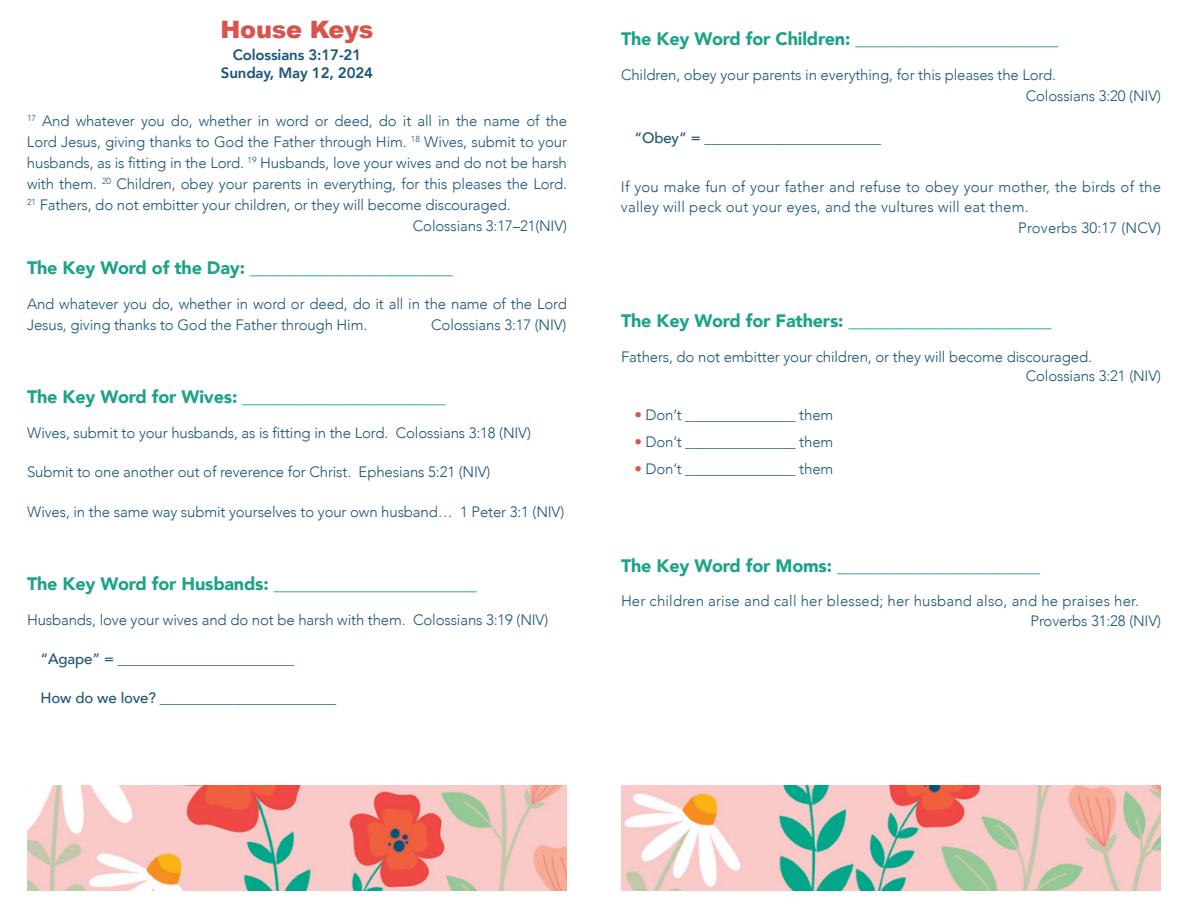
<style>
.page{position:relative;width:1188px;height:918px;background:#fff}
.page>*{position:absolute;margin:0;border:0;box-sizing:border-box;transform-origin:0 0}
.t1{font:900 24px "Arial";letter-spacing:-.01em;color:#d8534b}
.t2{font:900 18px "Avenir";letter-spacing:-.01em;color:#1ba288}
.t3{font:300 15px/21px "Avenir";letter-spacing:-.01em;color:#1a5479;text-align:justify}
.t4{font:300 15px/19.5px "Avenir";letter-spacing:.01em;color:#1a5479}
.t5{font:500 15px "Avenir";letter-spacing:-.01em;color:#1a5479}
.t6{font:800 15px "Avenir";letter-spacing:-.01em;color:#1a5479}
.s1{color:#d8534b}
</style>
<div class="page">
<img style="left:27px;top:785px;width:540px;height:106px">
<img style="left:621px;top:785px;width:540px;height:106px">
<p class="t1" style="left:220px;top:12px;width:155px">House Keys</p>
<p class="t6" style="left:233px;top:43px;width:130px">Colossians 3:17-21</p>
<p class="t6" style="left:221px;top:61px;width:154px">Sunday, May 12, 2024</p>
<p class="t3" style="left:27px;top:111px;width:542px"><sup>17</sup> And whatever you do, whether in word or deed, do it all in the name of the Lord Jesus, giving thanks to God the Father through Him. <sup>18</sup> Wives, submit to your husbands, as is fitting in the Lord. <sup>19</sup> Husbands, love your wives and do not be harsh with them. <sup>20</sup> Children, obey your parents in everything, for this pleases the Lord.<br><sup>21</sup> Fathers, do not embitter your children, or they will become discouraged.</p>
<p class="t3" style="left:413px;top:216px;width:156px">Colossians 3:17–21(NIV)</p>
<p class="t2" style="left:27px;top:253px;width:428px">The Key Word of the Day: _______________________</p>
<p class="t3" style="left:27px;top:293px;width:541px">And whatever you do, whether in word or deed, do it all in the name of the Lord<br>Jesus, giving thanks to God the Father through Him.</p>
<p class="t3" style="left:431px;top:314px;width:137px">Colossians 3:17 (NIV)</p>
<p class="t2" style="left:27px;top:381px;width:420px">The Key Word for Wives: _______________________</p>
<p class="t3" style="left:27px;top:422px;width:505px">Wives, submit to your husbands, as is fitting in the Lord. Colossians 3:18 (NIV)</p>
<p class="t3" style="left:27px;top:461px;width:465px">Submit to one another out of reverence for Christ. Ephesians 5:21 (NIV)</p>
<p class="t3" style="left:27px;top:501px;width:539px">Wives, in the same way submit yourselves to your own husband… 1 Peter 3:1 (NIV)</p>
<p class="t2" style="left:27px;top:569px;width:451px">The Key Word for Husbands: _______________________</p>
<p class="t3" style="left:27px;top:609px;width:523px">Husbands, love your wives and do not be harsh with them. Colossians 3:19 (NIV)</p>
<p class="t5" style="left:40px;top:646px;width:255px">“Agape” = ________________________</p>
<p class="t5" style="left:40px;top:685px;width:297px">How do we love? ________________________</p>
<p class="t2" style="left:621px;top:23px;width:439px">The Key Word for Children: _______________________</p>
<p class="t3" style="left:621px;top:64px;width:437px">Children, obey your parents in everything, for this pleases the Lord.</p>
<p class="t3" style="left:1026px;top:85px;width:137px">Colossians 3:20 (NIV)</p>
<p class="t5" style="left:634px;top:124px;width:248px">“Obey” = ________________________</p>
<p class="t4" style="left:621px;top:177px;width:542px">If you make fun of your father and refuse to obey your mother, the birds of the valley will peck out your eyes, and the vultures will eat them.</p>
<p class="t4" style="left:1018px;top:218px;width:144px">Proverbs 30:17 (NCV)</p>
<p class="t2" style="left:621px;top:306px;width:432px">The Key Word for Fathers: _______________________</p>
<p class="t3" style="left:621px;top:346px;width:473px">Fathers, do not embitter your children, or they will become discouraged.</p>
<p class="t3" style="left:1026px;top:366px;width:137px">Colossians 3:21 (NIV)</p>
<p class="t3" style="left:635px;top:405px;width:200px"><span class="s1">•</span> Don’t _______________ them</p>
<p class="t3" style="left:635px;top:432px;width:200px"><span class="s1">•</span> Don’t _______________ them</p>
<p class="t3" style="left:635px;top:459px;width:200px"><span class="s1">•</span> Don’t _______________ them</p>
<p class="t2" style="left:621px;top:550px;width:421px">The Key Word for Moms: _______________________</p>
<p class="t4" style="left:621px;top:591px;width:519px">Her children arise and call her blessed; her husband also, and he praises her.</p>
<p class="t3" style="left:1031px;top:610px;width:132px">Proverbs 31:28 (NIV)</p>
</div>
